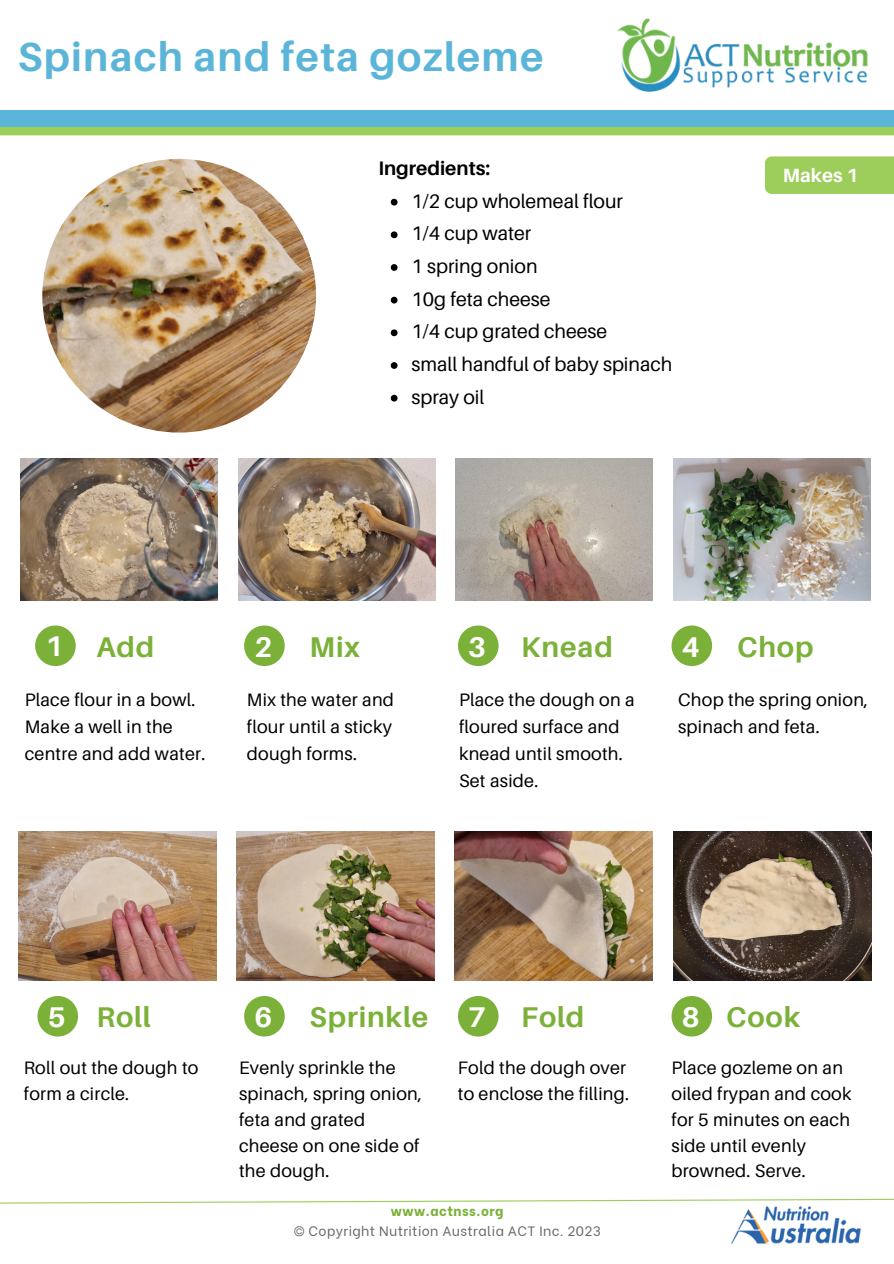
<style>
.page{position:relative;width:894px;height:1264px;background:#fff}
.page>*{position:absolute;margin:0;border:0;box-sizing:border-box;transform-origin:0 0}
.t1{font:700 40.65px "Aileron";letter-spacing:.03em;color:#5bb5d9}
.t2{font:700 28.5px "Aileron";letter-spacing:.03em;color:#7cb139}
.t3{font:700 28.5px "Aileron";color:#fff}
.t4{font:19.5px/32.7px "Aileron";color:#000}
.t5{font:700 19.5px "Aileron";color:#000}
.t6{font:700 19.2px "Aileron";color:#fff}
.t7{font:18px/26px "Aileron";letter-spacing:.015em;color:#000}
.t8{font:13.5px "Be Vietnam";letter-spacing:.03em;color:#6b6863}
.t9{font:800 13.5px "Be Vietnam";letter-spacing:.03em;color:#7cb139}
.s1{color:#fff}
</style>
<div class="page">
<img style="left:731px;top:1206px;width:130px;height:38px">
<img style="left:617px;top:18px;width:251px;height:74px">
<div style="left:0;top:118px;width:893px;height:17px;background:#9dcd5a"></div>
<div style="left:0;top:110px;width:893px;height:17px;background:#5bb5d9"></div>
<div style="left:765px;top:156px;width:128px;height:38px;background:#9dcd5a"></div>
<svg style="left:0;top:1198px;width:893px;height:6px"></svg>
<svg style="left:35px;top:625px;width:41px;height:41px"></svg>
<svg style="left:244px;top:625px;width:40px;height:41px"></svg>
<svg style="left:458px;top:625px;width:40px;height:41px"></svg>
<svg style="left:671px;top:625px;width:41px;height:41px"></svg>
<svg style="left:37px;top:996px;width:41px;height:40px"></svg>
<svg style="left:244px;top:996px;width:40px;height:40px"></svg>
<svg style="left:458px;top:996px;width:40px;height:40px"></svg>
<svg style="left:671px;top:996px;width:41px;height:40px"></svg>
<img style="left:238px;top:458px;width:197px;height:142px">
<img style="left:455px;top:458px;width:197px;height:142px">
<img style="left:673px;top:458px;width:196px;height:142px">
<img style="left:21px;top:458px;width:197px;height:142px">
<img style="left:237px;top:831px;width:197px;height:149px">
<img style="left:454px;top:831px;width:198px;height:149px">
<img style="left:18px;top:831px;width:198px;height:149px">
<img style="left:673px;top:831px;width:198px;height:149px">
<img style="left:42px;top:159px;width:274px;height:273px;border-radius:50%">
<svg style="left:390px;top:199px;width:7px;height:6px"></svg>
<svg style="left:390px;top:231px;width:7px;height:7px"></svg>
<svg style="left:390px;top:264px;width:7px;height:7px"></svg>
<svg style="left:390px;top:297px;width:7px;height:6px"></svg>
<svg style="left:390px;top:329px;width:7px;height:7px"></svg>
<svg style="left:390px;top:362px;width:7px;height:7px"></svg>
<svg style="left:390px;top:395px;width:7px;height:6px"></svg>
<h1 class="t1" style="left:18px;top:31px;width:527px">Spinach and feta gozleme</h1>
<p class="t5" style="left:378px;top:156px;width:113px">Ingredients:</p>
<p class="t4" style="left:411px;top:184px;width:262px">1/2 cup wholemeal flour<br>1/4 cup water<br>1 spring onion<br>10g feta cheese<br>1/4 cup grated cheese<br>small handful of baby spinach spray oil</p>
<p class="t6" style="left:782px;top:163px;width:77px">Makes 1</p>
<h2 class="t2" style="left:45px;top:629px;width:110px"><span class="s1">1</span> Add</h2>
<h2 class="t3" style="left:254px;top:629px;width:19px">2</h2>
<h2 class="t2" style="left:309px;top:629px;width:52px">Mix</h2>
<h2 class="t2" style="left:468px;top:629px;width:146px"><span class="s1">3</span> Knead</h2>
<h2 class="t3" style="left:681px;top:629px;width:19px">4</h2>
<h2 class="t2" style="left:736px;top:629px;width:78px">Chop</h2>
<p class="t7" style="left:25px;top:686px;width:182px;line-height:27px">Place flour in a bowl.<br>Make a well in the centre and add water.</p>
<p class="t7" style="left:247px;top:686px;width:149px;line-height:27px;text-align:justify">Mix the water and flour until a sticky dough forms.</p>
<p class="t7" style="left:678px;top:686px;width:192px;line-height:27px">Chop the spring onion, spinach and feta.</p>
<p class="t7" style="left:459px;top:686px;width:177px;line-height:27px">Place the dough on a floured surface and knead until smooth.<br>Set aside.</p>
<h2 class="t2" style="left:48px;top:999px;width:105px"><span class="s1">5</span> Roll</h2>
<h2 class="t3" style="left:254px;top:999px;width:19px">6</h2>
<h2 class="t2" style="left:309px;top:999px;width:120px">Sprinkle</h2>
<h2 class="t2" style="left:468px;top:999px;width:118px"><span class="s1">7</span> Fold</h2>
<h2 class="t2" style="left:681px;top:999px;width:120px"><span class="s1">8</span> Cook</h2>
<p class="t7" style="left:24px;top:1054px;width:176px">Roll out the dough to form a circle.</p>
<p class="t7" style="left:239px;top:1054px;width:184px">Evenly sprinkle the spinach, spring onion, feta and grated cheese on one side of the dough.</p>
<p class="t7" style="left:457px;top:1054px;width:173px">Fold the dough over to enclose the filling.</p>
<p class="t7" style="left:671px;top:1054px;width:181px">Place gozleme on an oiled frypan and cook for 5 minutes on each side until evenly browned. Serve.</p>
<p class="t9" style="left:391px;top:1199px;width:114px">www.actnss.org</p>
<p class="t8" style="left:293px;top:1220px;width:308px">© Copyright Nutrition Australia ACT Inc. 2023</p>
</div>
